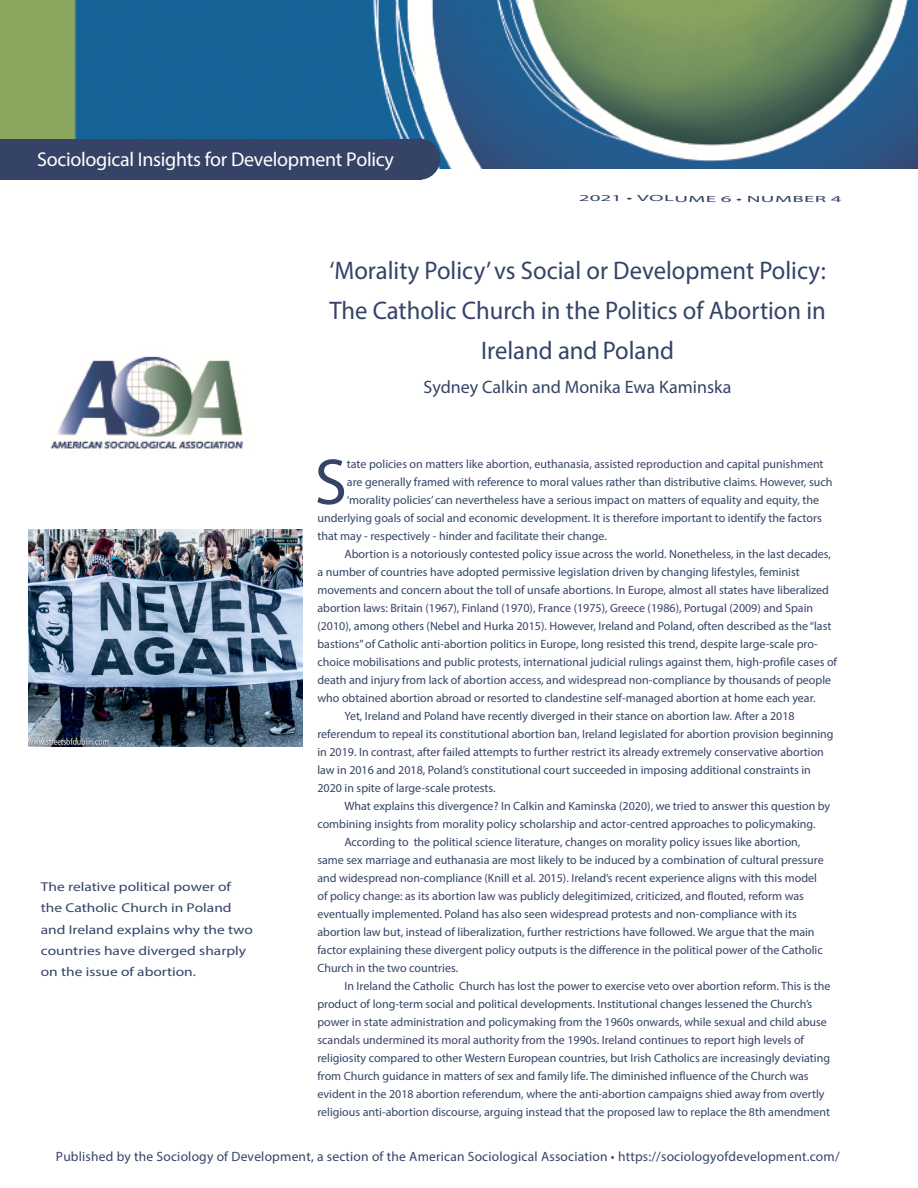
<style>
.page{position:relative;width:918px;height:1188px;background:#fff}
.page>*{position:absolute;margin:0;border:0;box-sizing:border-box;transform-origin:0 0}
.t1{font:65.4px "Myriad Pro";color:#354366}
.t2{font:25.5px/40px "Myriad Pro";color:#354366;text-align:center}
.t3{font:19.95px "Myriad Pro";letter-spacing:-.015em;color:#fffffe}
.t4{font:18px "Myriad Pro";color:#354366}
.t5{font:13.5px "Myriad Pro";letter-spacing:.015em;color:#354366}
.t6{font:12.75px/21.5px "Myriad Pro";color:#354366;scale:1.2 1}
.t7{font:12px "Myriad Pro";color:#354366}
.t8{font:9px "Myriad Pro";letter-spacing:.02em;color:#354366;scale:2.34 1}
</style>
<div class="page">
<img style="left:0;top:0;width:918px;height:169px">
<img style="left:50px;top:356px;width:193px;height:93px">
<div style="left:0;top:139px;width:422px;height:41px;background:#354366"></div>
<div style="left:400px;top:139px;width:40px;height:41px;background:#354366;border-radius:50%"></div>
<img style="left:28px;top:529px;width:274px;height:217px">
<h3 class="t3" style="left:37px;top:147px;width:358px">Sociological Insights for Development Policy</h3>
<p class="t8" style="left:579px;top:193px;width:114px">2021 • VOLUME 6 • NUMBER 4</p>
<p class="t6" style="left:41px;top:875px;width:178px">The relative political power of the Catholic Church in Poland and Ireland explains why the two countries have diverged sharply on the issue of abortion.</p>
<h2 class="t2" style="left:329px;top:250px;width:498px">‘Morality Policy’ vs Social or Development Policy:<br>The Catholic Church in the Politics of Abortion in<br>Ireland and Poland</h2>
<h3 class="t4" style="left:424px;top:376px;width:309px">Sydney Calkin and Monika Ewa Kaminska</h3>
<h1 class="t1" style="left:315px;top:442px;width:34px">S</h1>
<p class="t7" style="left:347px;top:457px;width:478px">tate policies on matters like abortion, euthanasia, assisted reproduction and capital punishment</p>
<p class="t7" style="left:347px;top:475px;width:487px">are generally framed with reference to moral values rather than distributive claims. However, such</p>
<p class="t7" style="left:347px;top:493px;width:474px">‘morality policies’ can nevertheless have a serious impact on matters of equality and equity, the</p>
<p class="t7" style="left:317px;top:511px;width:506px">underlying goals of social and economic development. It is therefore important to identify the factors</p>
<p class="t7" style="left:317px;top:529px;width:291px">that may - respectively - hinder and facilitate their change.</p>
<p class="t7" style="left:344px;top:547px;width:488px">Abortion is a notoriously contested policy issue across the world. Nonetheless, in the last decades,</p>
<p class="t7" style="left:317px;top:565px;width:484px">a number of countries have adopted permissive legislation driven by changing lifestyles, feminist</p>
<p class="t7" style="left:317px;top:583px;width:513px">movements and concern about the toll of unsafe abortions. In Europe, almost all states have liberalized</p>
<p class="t7" style="left:317px;top:601px;width:497px">abortion laws: Britain (1967), Finland (1970), France (1975), Greece (1986), Portugal (2009) and Spain</p>
<p class="t7" style="left:317px;top:619px;width:516px">(2010), among others (Nebel and Hurka 2015). However, Ireland and Poland, often described as the “last</p>
<p class="t7" style="left:317px;top:637px;width:502px">bastions” of Catholic anti-abortion politics in Europe, long resisted this trend, despite large-scale pro-</p>
<p class="t7" style="left:317px;top:655px;width:521px">choice mobilisations and public protests, international judicial rulings against them, high-profile cases of</p>
<p class="t7" style="left:317px;top:673px;width:515px">death and injury from lack of abortion access, and widespread non-compliance by thousands of people</p>
<p class="t7" style="left:317px;top:691px;width:500px">who obtained abortion abroad or resorted to clandestine self-managed abortion at home each year.</p>
<p class="t7" style="left:344px;top:709px;width:452px">Yet, Ireland and Poland have recently diverged in their stance on abortion law. After a 2018</p>
<p class="t7" style="left:317px;top:727px;width:518px">referendum to repeal its constitutional abortion ban, Ireland legislated for abortion provision beginning</p>
<p class="t7" style="left:317px;top:745px;width:508px">in 2019. In contrast, after failed attempts to further restrict its already extremely conservative abortion</p>
<p class="t7" style="left:317px;top:763px;width:495px">law in 2016 and 2018, Poland’s constitutional court succeeded in imposing additional constraints in</p>
<p class="t7" style="left:317px;top:781px;width:180px">2020 in spite of large-scale protests.</p>
<p class="t7" style="left:344px;top:799px;width:487px">What explains this divergence? In Calkin and Kaminska (2020), we tried to answer this question by</p>
<p class="t7" style="left:317px;top:817px;width:500px">combining insights from morality policy scholarship and actor-centred approaches to policymaking.</p>
<p class="t7" style="left:344px;top:835px;width:457px">According to the political science literature, changes on morality policy issues like abortion,</p>
<p class="t7" style="left:317px;top:853px;width:508px">same sex marriage and euthanasia are most likely to be induced by a combination of cultural pressure</p>
<p class="t7" style="left:317px;top:871px;width:501px">and widespread non-compliance (Knill et al. 2015). Ireland’s recent experience aligns with this model</p>
<p class="t7" style="left:317px;top:889px;width:488px">of policy change: as its abortion law was publicly delegitimized, criticized, and flouted, reform was</p>
<p class="t7" style="left:317px;top:907px;width:481px">eventually implemented. Poland has also seen widespread protests and non-compliance with its</p>
<p class="t7" style="left:317px;top:925px;width:499px">abortion law but, instead of liberalization, further restrictions have followed. We argue that the main</p>
<p class="t7" style="left:317px;top:943px;width:507px">factor explaining these divergent policy outputs is the difference in the political power of the Catholic</p>
<p class="t7" style="left:317px;top:961px;width:142px">Church in the two countries.</p>
<p class="t7" style="left:344px;top:979px;width:488px">In Ireland the Catholic Church has lost the power to exercise veto over abortion reform. This is the</p>
<p class="t7" style="left:317px;top:997px;width:496px">product of long-term social and political developments. Institutional changes lessened the Church’s</p>
<p class="t7" style="left:317px;top:1015px;width:511px">power in state administration and policymaking from the 1960s onwards, while sexual and child abuse</p>
<p class="t7" style="left:317px;top:1033px;width:488px">scandals undermined its moral authority from the 1990s. Ireland continues to report high levels of</p>
<p class="t7" style="left:317px;top:1051px;width:514px">religiosity compared to other Western European countries, but Irish Catholics are increasingly deviating</p>
<p class="t7" style="left:317px;top:1069px;width:493px">from Church guidance in matters of sex and family life. The diminished influence of the Church was</p>
<p class="t7" style="left:317px;top:1087px;width:509px">evident in the 2018 abortion referendum, where the anti-abortion campaigns shied away from overtly</p>
<p class="t7" style="left:317px;top:1105px;width:514px">religious anti-abortion discourse, arguing instead that the proposed law to replace the 8th amendment</p>
<p class="t5" style="left:56px;top:1149px;width:785px">Published by the Sociology of Development, a section of the American Sociological Association • https://sociologyofdevelopment.com/</p>
</div>
